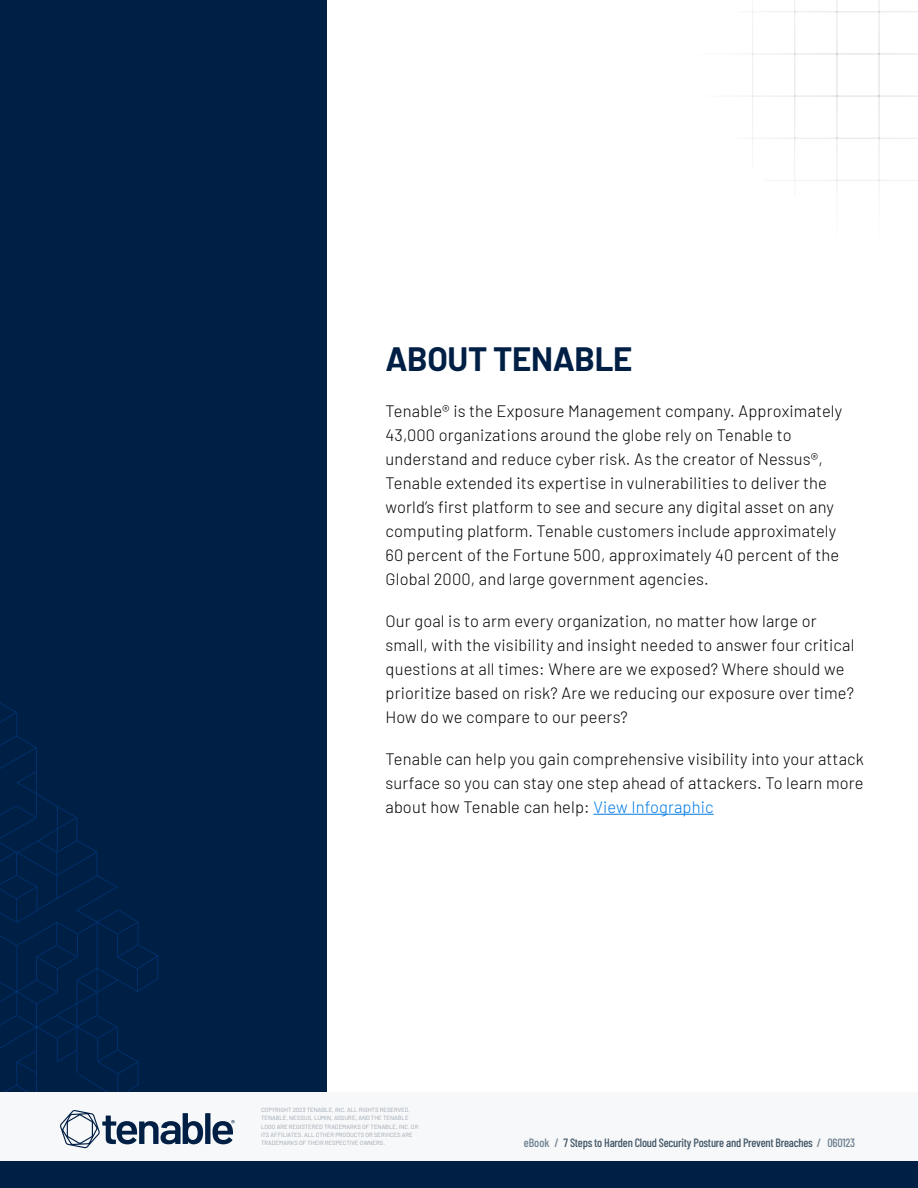
<style>
.page{position:relative;width:918px;height:1188px;background:#fff}
.page>*{position:absolute;margin:0;border:0;box-sizing:border-box;transform-origin:0 0}
.t1{font:700 33px "Barlow";letter-spacing:-.01em;color:#001f45}
.t2{font:300 16.5px/24px "Barlow";letter-spacing:.01em;color:#000}
.t3{font:500 12px "Barlow Condensed";letter-spacing:-.02em;color:#3f5465}
.t4{font:6px/8.2px "Barlow";color:#9aa5ae}
.s1{color:#007be4}
.s2{color:#6c7f8f}
</style>
<div class="page">
<div style="left:0;top:0;width:327px;height:1188px;background:#001f45"></div>
<svg style="left:0;top:703px;width:158px;height:389px"></svg>
<div style="left:0;top:1092px;width:918px;height:80px;background:#f7f8f9"></div>
<div style="left:0;top:1161px;width:918px;height:27px;background:#001f45"></div>
<svg style="left:60px;top:1110px;width:175px;height:38px"></svg>
<hr style="left:593px;top:814px;width:121px;height:1px;background:#007be4">
<hr style="left:753px;top:11px;width:41px;height:1px;background:#dbdbdb">
<hr style="left:795px;top:11px;width:41px;height:1px;background:#dbdbdb">
<hr style="left:837px;top:11px;width:42px;height:1px;background:#dbdbdb">
<hr style="left:880px;top:11px;width:38px;height:1px;background:#dbdbdb">
<hr style="left:688px;top:53px;width:64px;height:1px;background:#dbdbdb">
<hr style="left:753px;top:53px;width:41px;height:1px;background:#dbdbdb">
<hr style="left:795px;top:53px;width:41px;height:1px;background:#dbdbdb">
<hr style="left:837px;top:53px;width:42px;height:1px;background:#dbdbdb">
<hr style="left:880px;top:53px;width:38px;height:1px;background:#dbdbdb">
<hr style="left:688px;top:96px;width:64px;height:1px;background:#dbdbdb">
<hr style="left:753px;top:96px;width:41px;height:1px;background:#dbdbdb">
<hr style="left:795px;top:96px;width:41px;height:1px;background:#dbdbdb">
<hr style="left:837px;top:96px;width:42px;height:1px;background:#dbdbdb">
<hr style="left:880px;top:96px;width:38px;height:1px;background:#dbdbdb">
<hr style="left:764px;top:180px;width:30px;height:1px;background:#dbdbdb">
<hr style="left:795px;top:180px;width:41px;height:1px;background:#dbdbdb">
<hr style="left:837px;top:180px;width:42px;height:1px;background:#dbdbdb">
<hr style="left:880px;top:180px;width:38px;height:1px;background:#dbdbdb">
<hr style="left:753px;top:138px;width:41px;height:1px;background:#dbdbdb">
<hr style="left:795px;top:138px;width:41px;height:1px;background:#dbdbdb">
<hr style="left:837px;top:138px;width:42px;height:1px;background:#dbdbdb">
<hr style="left:880px;top:138px;width:38px;height:1px;background:#dbdbdb">
<hr style="left:879px;top:181px;width:1px;height:63px;background:#dbdbdb">
<hr style="left:879px;top:139px;width:1px;height:41px;background:#dbdbdb">
<hr style="left:879px;top:97px;width:1px;height:41px;background:#dbdbdb">
<hr style="left:879px;top:54px;width:1px;height:42px;background:#dbdbdb">
<hr style="left:879px;top:12px;width:1px;height:41px;background:#dbdbdb">
<svg style="left:879px;top:0;width:1px;height:12px"></svg>
<hr style="left:836px;top:181px;width:1px;height:63px;background:#dbdbdb">
<hr style="left:836px;top:139px;width:1px;height:41px;background:#dbdbdb">
<hr style="left:836px;top:97px;width:1px;height:41px;background:#dbdbdb">
<hr style="left:836px;top:54px;width:1px;height:42px;background:#dbdbdb">
<hr style="left:836px;top:12px;width:1px;height:41px;background:#dbdbdb">
<svg style="left:836px;top:0;width:1px;height:12px"></svg>
<hr style="left:752px;top:139px;width:1px;height:30px;background:#dbdbdb">
<hr style="left:752px;top:97px;width:1px;height:41px;background:#dbdbdb">
<hr style="left:752px;top:54px;width:1px;height:42px;background:#dbdbdb">
<hr style="left:752px;top:12px;width:1px;height:41px;background:#dbdbdb">
<hr style="left:794px;top:139px;width:1px;height:41px;background:#dbdbdb">
<hr style="left:794px;top:97px;width:1px;height:41px;background:#dbdbdb">
<hr style="left:794px;top:54px;width:1px;height:42px;background:#dbdbdb">
<hr style="left:794px;top:12px;width:1px;height:41px;background:#dbdbdb">
<svg style="left:794px;top:0;width:1px;height:12px"></svg>
<h1 class="t1" style="left:386px;top:334px;width:249px">ABOUT TENABLE</h1>
<p class="t2" style="left:386px;top:398px;width:458px">Tenable® is the Exposure Management company. Approximately 43,000 organizations around the globe rely on Tenable to understand and reduce cyber risk. As the creator of Nessus®, Tenable extended its expertise in vulnerabilities to deliver the world’s first platform to see and secure any digital asset on any computing platform. Tenable customers include approximately 60 percent of the Fortune 500, approximately 40 percent of the Global 2000, and large government agencies.</p>
<p class="t2" style="left:386px;top:608px;width:471px">Our goal is to arm every organization, no matter how large or small, with the visibility and insight needed to answer four critical questions at all times: Where are we exposed? Where should we prioritize based on risk? Are we reducing our exposure over time?<br>How do we compare to our peers?</p>
<p class="t2" style="left:386px;top:746px;width:480px;text-align:justify">Tenable can help you gain comprehensive visibility into your attack surface so you can stay one step ahead of attackers. To learn more about how Tenable can help: <span class="s1">View Infographic</span></p>
<p class="t4" style="left:261px;top:1105px;width:159px">COPYRIGHT 2023 TENABLE, INC. ALL RIGHTS RESERVED.<br>TENABLE, NESSUS, LUMIN, ASSURE, AND THE TENABLE LOGO ARE REGISTERED TRADEMARKS OF TENABLE, INC. OR ITS AFFILIATES. ALL OTHER PRODUCTS OR SERVICES ARE TRADEMARKS OF THEIR RESPECTIVE OWNERS.</p>
<p class="t3" style="left:524px;top:1134px;width:333px"><span class="s2">eBook /</span> 7 Steps to Harden Cloud Security Posture and Prevent Breaches <span class="s2">/ 060123</span></p>
</div>
